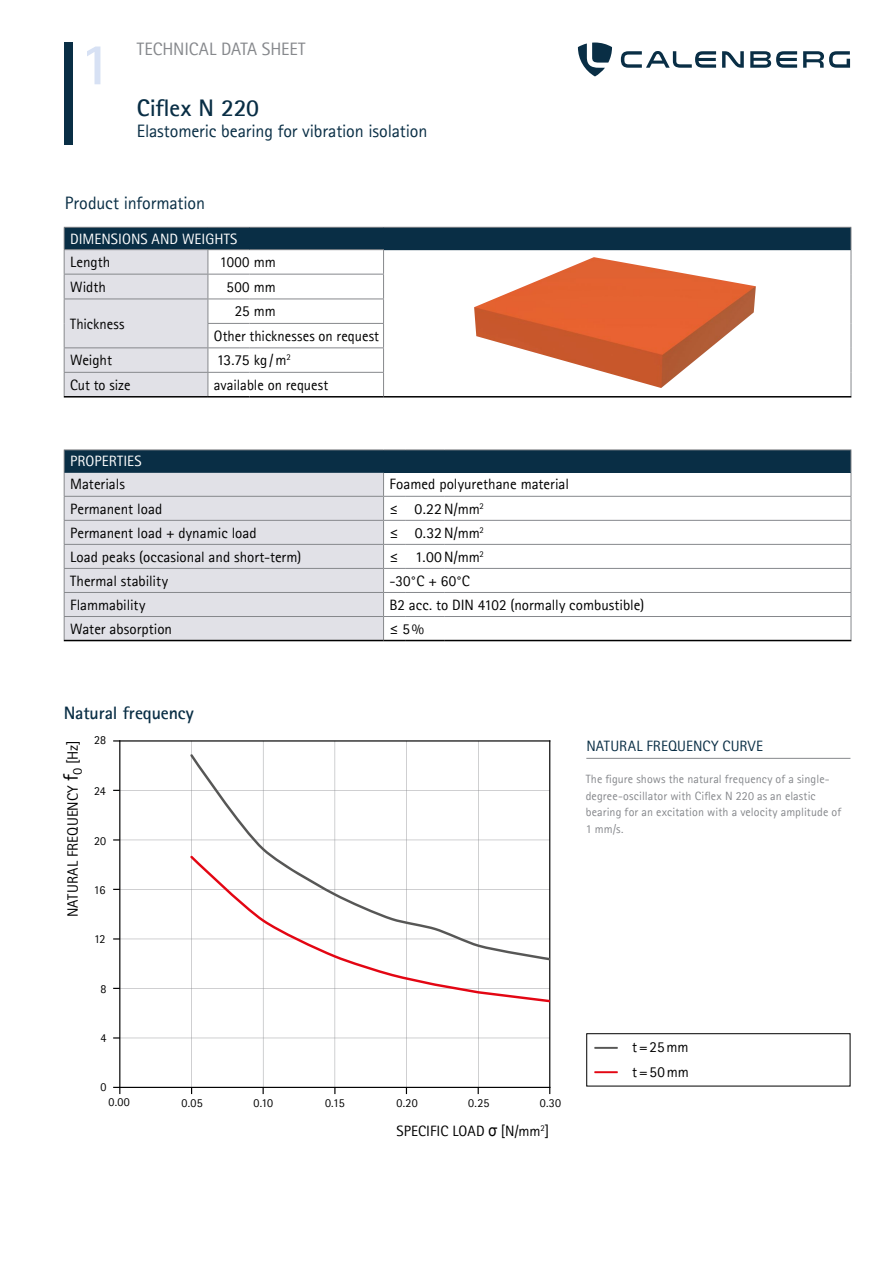
<style>
.page{position:relative;width:893px;height:1263px;background:#fff}
.page>*{position:absolute;margin:0;border:0;box-sizing:border-box;transform-origin:0 0}
.t1{font:700 59.55px "Rotis Sans Serif Pro";color:#d7e1f4}
.t2{font:700 24px "Rotis Sans Serif Pro";letter-spacing:-.015em;color:#092e45}
.t3{font:18px "Rotis Sans Serif Pro";letter-spacing:-.01em;color:#092e45}
.t4{font:18px "Rotis Sans Serif Pro";letter-spacing:-.005em;color:#86888c}
.t5{font:700 18px "Rotis Sans Serif Pro";letter-spacing:-.01em;color:#092e45}
.t6{font:15px/25.2px "Rotis Sans Serif Pro";color:#000}
.t7{font:15px "Rotis Sans Serif Pro";color:#fff}
.t8{font:15px "Rotis Sans Serif Pro";letter-spacing:.01em;color:#092e45}
.t9{font:15px "Rotis Sans Serif Pro";color:#000;scale:1.04 1}
.t10{font:15px "Rotis Sans Serif Pro";color:#000;scale:1.05 1}
.t11{font:12px/16.5px "Rotis Sans Serif Pro";letter-spacing:.01em;color:#86888c}
.t12{font:12px "Rotis Sans Serif Pro";color:#000}
.s1{font-size:21px}
.s2{font-family:"Arial Narrow";font-size:16.5px}
</style>
<div class="page">
<div style="left:64px;top:43px;width:8px;height:102px;background:#092e45"></div>
<svg style="left:621px;top:51px;width:229px;height:17px"></svg>
<svg style="left:578px;top:43px;width:34px;height:33px"></svg>
<hr style="left:586px;top:758px;width:264px;height:1px;background:#86888c">
<img style="left:474px;top:257px;width:282px;height:131px">
<hr style="left:594px;top:1047px;width:24px;height:2px;background:#575756">
<hr style="left:594px;top:1071px;width:24px;height:2px;background:#e30613">
<div style="left:586px;top:1033px;width:264px;height:53px;border:1px solid #000"></div>
<div style="left:64px;top:450px;width:787px;height:22px;background:#092e45"></div>
<div style="left:65px;top:473px;width:318px;height:167px;background:#e1e1e7"></div>
<hr style="left:64px;top:449px;width:320px;height:1px;background:#86888c">
<svg style="left:384px;top:449px;width:22px;height:1px"></svg>
<hr style="left:406px;top:449px;width:38px;height:1px;background:#86888c">
<hr style="left:444px;top:449px;width:407px;height:1px;background:#86888c">
<hr style="left:64px;top:496px;width:320px;height:1px;background:#86888c">
<hr style="left:406px;top:496px;width:38px;height:1px;background:#86888c">
<hr style="left:444px;top:496px;width:407px;height:1px;background:#86888c">
<hr style="left:65px;top:472px;width:319px;height:1px;background:#092e45">
<hr style="left:406px;top:472px;width:38px;height:1px;background:#092e45">
<hr style="left:444px;top:472px;width:407px;height:1px;background:#092e45">
<svg style="left:64px;top:450px;width:1px;height:190px"></svg>
<hr style="left:64px;top:520px;width:320px;height:1px;background:#86888c">
<hr style="left:406px;top:520px;width:38px;height:1px;background:#86888c">
<hr style="left:444px;top:520px;width:407px;height:1px;background:#86888c">
<hr style="left:64px;top:544px;width:320px;height:1px;background:#86888c">
<hr style="left:406px;top:544px;width:38px;height:1px;background:#86888c">
<hr style="left:444px;top:544px;width:407px;height:1px;background:#86888c">
<hr style="left:64px;top:568px;width:320px;height:1px;background:#86888c">
<hr style="left:406px;top:568px;width:38px;height:1px;background:#86888c">
<hr style="left:444px;top:568px;width:407px;height:1px;background:#86888c">
<hr style="left:64px;top:592px;width:320px;height:1px;background:#86888c">
<hr style="left:64px;top:616px;width:320px;height:1px;background:#86888c">
<hr style="left:406px;top:592px;width:38px;height:1px;background:#86888c">
<hr style="left:444px;top:592px;width:407px;height:1px;background:#86888c">
<hr style="left:406px;top:616px;width:38px;height:1px;background:#86888c">
<hr style="left:444px;top:616px;width:407px;height:1px;background:#86888c">
<svg style="left:851px;top:450px;width:1px;height:190px"></svg>
<hr style="left:64px;top:640px;width:320px;height:1px;background:#000">
<svg style="left:383px;top:472px;width:23px;height:169px"></svg>
<hr style="left:406px;top:640px;width:38px;height:1px;background:#000">
<hr style="left:444px;top:640px;width:407px;height:1px;background:#000">
<div style="left:64px;top:227px;width:787px;height:23px;background:#092e45"></div>
<hr style="left:64px;top:227px;width:144px;height:1px;background:#86888c">
<hr style="left:208px;top:227px;width:42px;height:1px;background:#86888c">
<hr style="left:250px;top:227px;width:134px;height:1px;background:#86888c">
<hr style="left:384px;top:227px;width:467px;height:1px;background:#86888c">
<svg style="left:64px;top:228px;width:145px;height:168px;background:#c3c8d0"></svg>
<svg style="left:383px;top:250px;width:1px;height:146px"></svg>
<hr style="left:64px;top:396px;width:144px;height:1px;background:#000">
<hr style="left:208px;top:396px;width:42px;height:1px;background:#000">
<hr style="left:250px;top:396px;width:134px;height:1px;background:#000">
<hr style="left:384px;top:396px;width:467px;height:1px;background:#000">
<hr style="left:64px;top:249px;width:144px;height:1px;background:#86888c">
<hr style="left:208px;top:249px;width:42px;height:1px;background:#86888c">
<hr style="left:250px;top:249px;width:134px;height:1px;background:#86888c">
<hr style="left:64px;top:274px;width:144px;height:1px;background:#86888c">
<hr style="left:64px;top:299px;width:144px;height:1px;background:#86888c">
<hr style="left:64px;top:347px;width:144px;height:1px;background:#86888c">
<hr style="left:208px;top:274px;width:42px;height:1px;background:#86888c">
<hr style="left:250px;top:274px;width:134px;height:1px;background:#86888c">
<hr style="left:208px;top:299px;width:42px;height:1px;background:#86888c">
<hr style="left:250px;top:299px;width:134px;height:1px;background:#86888c">
<hr style="left:208px;top:323px;width:42px;height:1px;background:#86888c">
<hr style="left:250px;top:323px;width:134px;height:1px;background:#86888c">
<hr style="left:208px;top:347px;width:42px;height:1px;background:#86888c">
<hr style="left:250px;top:347px;width:134px;height:1px;background:#86888c">
<hr style="left:64px;top:372px;width:144px;height:1px;background:#86888c">
<hr style="left:208px;top:372px;width:42px;height:1px;background:#86888c">
<hr style="left:250px;top:372px;width:134px;height:1px;background:#86888c">
<svg style="left:851px;top:228px;width:1px;height:168px"></svg>
<svg style="left:120px;top:741px;width:429px;height:346px"></svg>
<hr style="left:119px;top:1087px;width:431px;height:1px;background:#000">
<hr style="left:119px;top:740px;width:431px;height:1px;background:#000">
<hr style="left:549px;top:740px;width:1px;height:348px;background:#000">
<hr style="left:119px;top:740px;width:1px;height:348px;background:#000">
<svg style="left:113px;top:1087px;width:7px;height:7px"></svg>
<svg style="left:190px;top:754px;width:360px;height:102px"></svg>
<svg style="left:190px;top:856px;width:360px;height:146px"></svg>
<h1 class="t1" style="left:80px;top:26px;width:34px">1</h1>
<p class="t4" style="left:137px;top:38px;width:170px">TECHNICAL DATA SHEET</p>
<h2 class="t2" style="left:137px;top:92px;width:124px">Ciflex N 220</h2>
<p class="t3" style="left:137px;top:121px;width:292px">Elastomeric bearing for vibration isolation</p>
<p class="t3" style="left:65px;top:192px;width:142px">Product information</p>
<p class="t7" style="left:70px;top:230px;width:169px">DIMENSIONS AND WEIGHTS</p>
<p class="t6" style="left:70px;top:250px;width:42px">Length</p>
<p class="t6" style="left:220px;top:250px;width:58px">1000 mm</p>
<p class="t6" style="left:70px;top:274px;width:37px">Width</p>
<p class="t6" style="left:227px;top:274px;width:51px">500 mm</p>
<p class="t6" style="left:70px;top:311px;width:56px">Thickness</p>
<p class="t6" style="left:214px;top:299px;width:167px;line-height:24.5px;text-indent:21px">25 mm<br>Other thicknesses on request</p>
<p class="t6" style="left:70px;top:348px;width:43px">Weight</p>
<p class="t6" style="left:217px;top:348px;width:76px">13.75 kg /m<sup>2</sup></p>
<p class="t6" style="left:70px;top:372px;width:62px">Cut to size</p>
<p class="t6" style="left:214px;top:372px;width:116px">available on request</p>
<p class="t7" style="left:70px;top:452px;width:73px">PROPERTIES</p>
<p class="t6" style="left:70px;top:472px;width:56px">Materials</p>
<p class="t6" style="left:390px;top:472px;width:181px">Foamed polyurethane material</p>
<p class="t6" style="left:70px;top:496px;width:94px">Permanent load</p>
<p class="t6" style="left:390px;top:496px;width:96px">≤ 0.22N/mm<sup>2</sup></p>
<p class="t6" style="left:70px;top:520px;width:188px">Permanent load + dynamic load</p>
<p class="t10" style="left:390px;top:524px;width:91px">≤ 0.32N/mm<sup>2</sup></p>
<p class="t6" style="left:70px;top:544px;width:233px">Load peaks (occasional and short-term)</p>
<p class="t9" style="left:390px;top:548px;width:92px">≤ 1.00N/mm<sup>2</sup></p>
<p class="t6" style="left:70px;top:568px;width:99px">Thermal stability</p>
<p class="t6" style="left:390px;top:568px;width:82px">-30°C + 60°C</p>
<p class="t6" style="left:70px;top:592px;width:77px">Flammability</p>
<p class="t6" style="left:390px;top:592px;width:256px">B2 acc. to DIN 4102 (normally combustible)</p>
<p class="t6" style="left:70px;top:616px;width:103px">Water absorption</p>
<p class="t9" style="left:390px;top:620px;width:35px">≤ 5%</p>
<p class="t5" style="left:64px;top:701px;width:132px">Natural frequency</p>
<p class="t6" style="left:60px;top:917px;width:178px;rotate:-90deg">NATURAL FREQUENCY <span class="s1">f</span><sub>O</sub> [Hz]</p>
<p class="t12" style="left:94px;top:733px;width:14px">28</p>
<p class="t12" style="left:94px;top:783px;width:13px">24</p>
<p class="t12" style="left:94px;top:833px;width:14px">20</p>
<p class="t12" style="left:94px;top:882px;width:13px">16</p>
<p class="t12" style="left:94px;top:931px;width:13px">12</p>
<p class="t12" style="left:100px;top:981px;width:7px">8</p>
<p class="t12" style="left:100px;top:1030px;width:7px">4</p>
<p class="t12" style="left:100px;top:1079px;width:7px">0</p>
<p class="t12" style="left:108px;top:1095px;width:23px">0.00</p>
<p class="t12" style="left:182px;top:1095px;width:23px">0.05</p>
<p class="t12" style="left:253px;top:1095px;width:21px">0.10</p>
<p class="t12" style="left:325px;top:1095px;width:21px">0.15</p>
<p class="t12" style="left:396px;top:1095px;width:23px">0.20</p>
<p class="t12" style="left:468px;top:1095px;width:23px">0.25</p>
<p class="t12" style="left:540px;top:1095px;width:23px">0.30</p>
<p class="t6" style="left:396px;top:1118px;width:154px">SPECIFIC LOAD <span class="s2">σ</span> [N/mm<sup>2</sup>]</p>
<p class="t8" style="left:586px;top:736px;width:178px">NATURAL FREQUENCY CURVE</p>
<p class="t11" style="left:586px;top:771px;width:257px">The figure shows the natural frequency of a single&shy;degree-oscillator with Ciflex N 220 as an elastic bearing for an excitation with a velocity amplitude of 1 mm/s.</p>
<p class="t6" style="left:632px;top:1034px;width:58px">t=25mm t=50mm</p>
</div>
